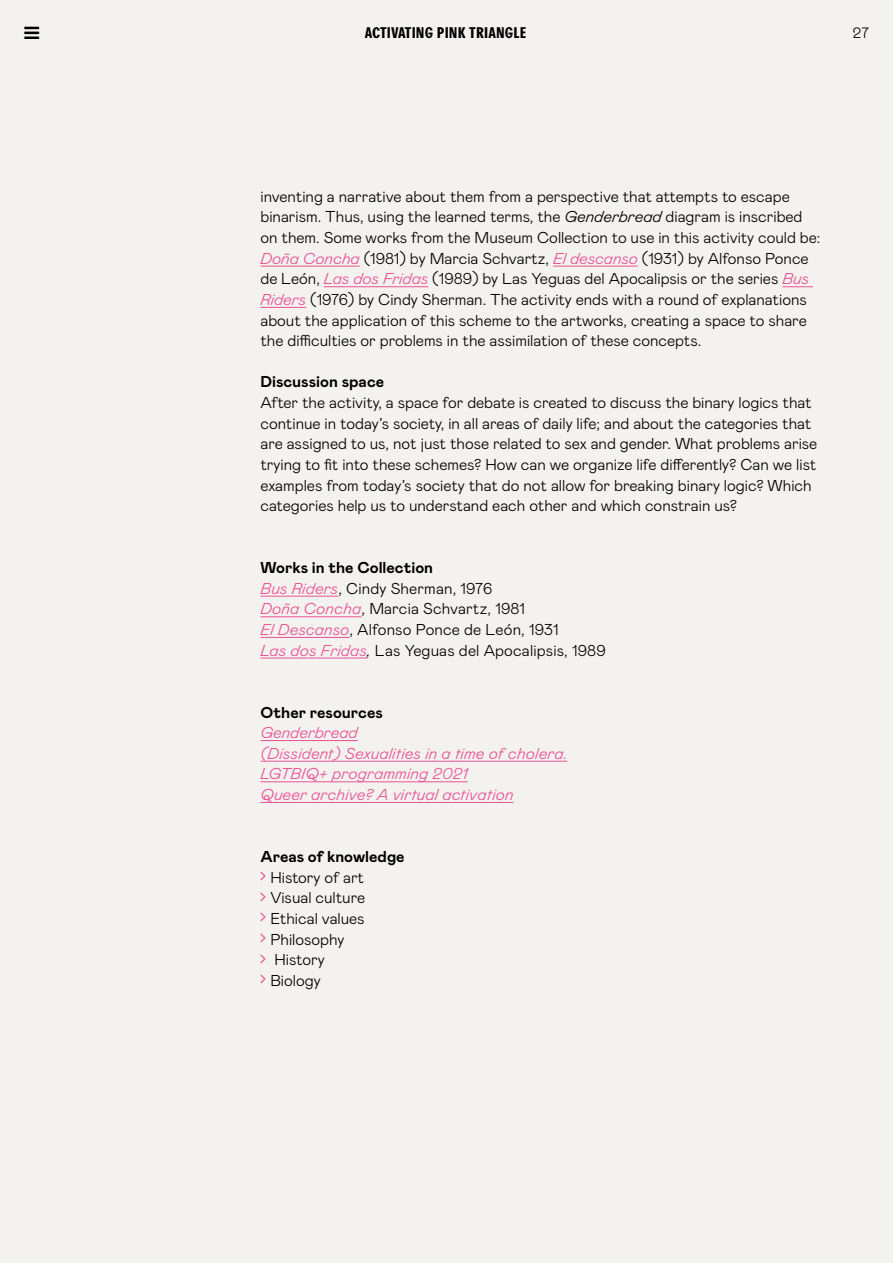
<style>
.page{position:relative;width:893px;height:1263px;background:#f3f2ee}
.page>*{position:absolute;margin:0;border:0;box-sizing:border-box;transform-origin:0 0}
.t1{font:300 15.75px/20.7px "Mabry Pro";color:#000}
.t2{font:italic 300 15.75px/20.7px "Mabry Pro";letter-spacing:.01em;color:#ea5297}
.t3{font:700 15.75px "Mabry Pro";color:#000}
.t4{font:15px "Agipo Bold Cond";letter-spacing:.01em;color:#000}
.t5{font:300 15px "Mabry Pro";color:#000}
.s1{font-style:italic}
.s2{font-style:italic;color:#ea5297}
.s3{font-weight:700}
</style>
<div class="page">
<hr style="left:260px;top:266px;width:100px;height:1px;background:#ea5297">
<hr style="left:553px;top:266px;width:85px;height:1px;background:#ea5297">
<hr style="left:324px;top:286px;width:104px;height:1px;background:#ea5297">
<hr style="left:782px;top:286px;width:31px;height:1px;background:#ea5297">
<hr style="left:260px;top:307px;width:46px;height:1px;background:#ea5297">
<hr style="left:260px;top:596px;width:78px;height:1px;background:#ea5297">
<hr style="left:260px;top:616px;width:101px;height:1px;background:#ea5297">
<hr style="left:260px;top:637px;width:89px;height:1px;background:#ea5297">
<hr style="left:260px;top:658px;width:107px;height:1px;background:#ea5297">
<hr style="left:260px;top:740px;width:98px;height:1px;background:#ea5297">
<hr style="left:260px;top:761px;width:307px;height:1px;background:#ea5297">
<hr style="left:260px;top:781px;width:208px;height:1px;background:#ea5297">
<hr style="left:260px;top:802px;width:254px;height:1px;background:#ea5297">
<p class="t4" style="left:365px;top:21px;width:163px">ACTIVATING PINK TRIANGLE</p>
<p class="t5" style="left:853px;top:23px;width:18px">27</p>
<p class="t1" style="left:260px;top:185px;width:561px">inventing a narrative about them from a perspective that attempts to escape binarism. Thus, using the learned terms, the <span class="s1">Genderbread</span> diagram is inscribed on them. Some works from the Museum Collection to use in this activity could be:<br><span class="s2">Doña Concha</span> (1981) by Marcia Schvartz, <span class="s2">El descanso</span> (1931) by Alfonso Ponce de León, <span class="s2">Las dos Fridas</span> (1989) by Las Yeguas del Apocalipsis or the series <span class="s2">Bus Riders</span> (1976) by Cindy Sherman. The activity ends with a round of explanations about the application of this scheme to the artworks, creating a space to share the difficulties or problems in the assimilation of these concepts.</p>
<p class="t3" style="left:260px;top:371px;width:125px">Discussion space</p>
<p class="t1" style="left:260px;top:391px;width:558px">After the activity, a space for debate is created to discuss the binary logics that continue in today’s society, in all areas of daily life; and about the categories that are assigned to us, not just those related to sex and gender. What problems arise trying to fit into these schemes? How can we organize life differently? Can we list examples from today’s society that do not allow for breaking binary logic? Which categories help us to understand each other and which constrain us?</p>
<p class="t1" style="left:260px;top:556px;width:347px"><span class="s3">Works in the Collection<br></span><span class="s2">Bus Riders</span>, Cindy Sherman, 1976<br><span class="s2">Doña Concha</span>, Marcia Schvartz, 1981<br><span class="s2">El Descanso</span>, Alfonso Ponce de León, 1931<br><span class="s2">Las dos Fridas</span><span class="s1">,</span> Las Yeguas del Apocalipsis, 1989</p>
<p class="t3" style="left:260px;top:701px;width:124px">Other resources</p>
<p class="t2" style="left:260px;top:721px;width:308px">Genderbread<br>(Dissident) Sexualities in a time of cholera.<br>LGTBIQ+ programming 2021<br>Queer archive? A virtual activation</p>
<p class="t3" style="left:260px;top:845px;width:146px">Areas of knowledge</p>
<p class="t1" style="left:270px;top:866px;width:96px">History of art<br>Visual culture<br>Ethical values<br>Philosophy<br>History<br>Biology</p>
</div>
